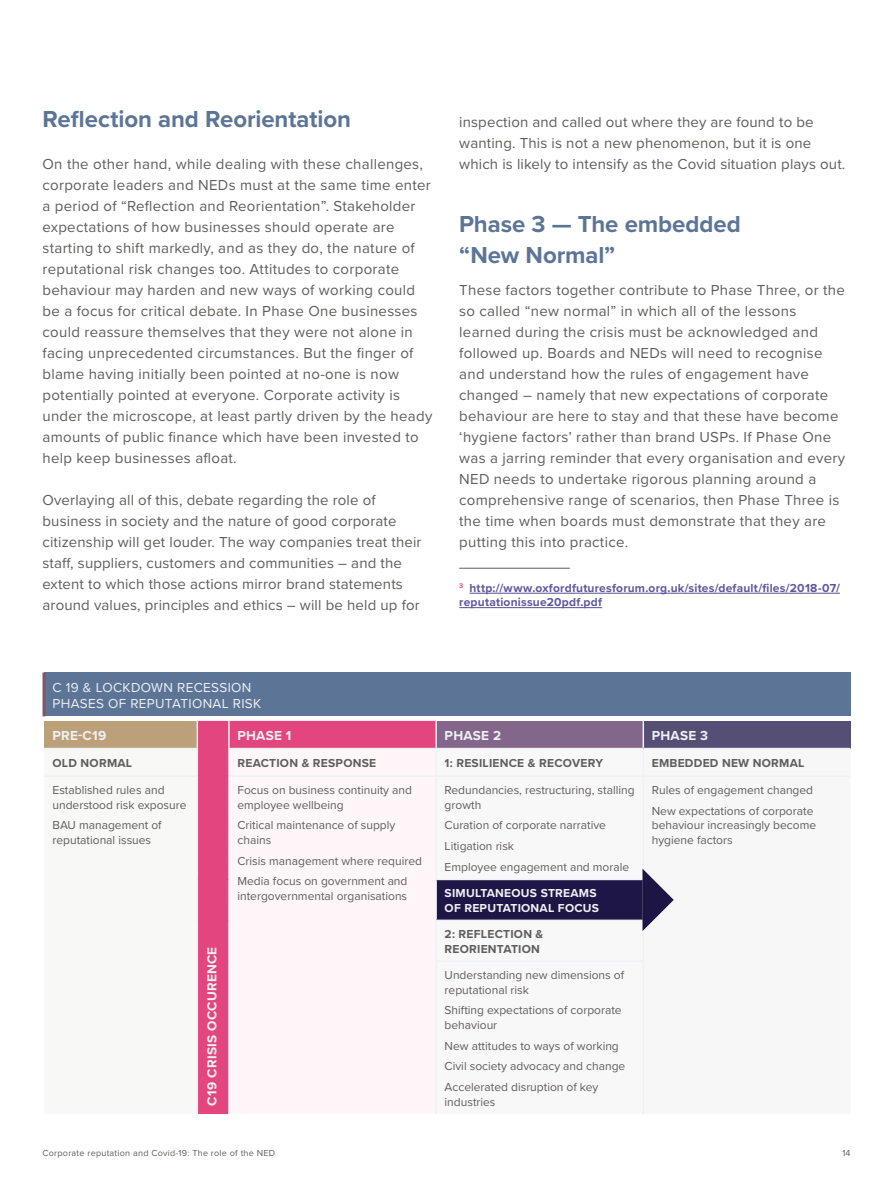
<style>
.page{position:relative;width:893px;height:1188px;background:#fff}
.page>*{position:absolute;margin:0;border:0;box-sizing:border-box;transform-origin:0 0}
.t1{font:700 24px/31.5px "Proxima Nova";letter-spacing:-.005em;color:#5c7597}
.t2{font:15px/21px "Proxima Nova";letter-spacing:.02em;color:#605d5a}
.t3{font:13.5px/16.2px "Proxima Nova";letter-spacing:.025em;color:#eff1f5}
.t4{font:700 13.5px "Proxima Nova";letter-spacing:.02em;color:#eff1f5}
.t5{font:12px/14.4px "Proxima Nova";color:#605d5a}
.t6{font:700 12px/14.4px "Proxima Nova";letter-spacing:.02em;color:#5f589d}
.t7{font:700 12px/14.4px "Proxima Nova";letter-spacing:.02em;color:#605d5a}
.t8{font:700 12px/14.4px "Proxima Nova";letter-spacing:.02em;color:#eff1f5}
.t9{font:9px "Proxima Nova";letter-spacing:.03em;color:#605d5a}
</style>
<div class="page">
<hr style="left:469px;top:593px;width:371px;height:1px;background:#5f589d">
<hr style="left:459px;top:607px;width:143px;height:1px;background:#5f589d">
<hr style="left:459px;top:568px;width:111px;height:1px;background:#605d5a">
<div style="left:44px;top:673px;width:806px;height:43px;background:#5c7597"></div>
<div style="left:44px;top:721px;width:153px;height:28px;background:#bca079"></div>
<div style="left:198px;top:721px;width:237px;height:393px;background:#e3467e"></div>
<div style="left:436px;top:721px;width:207px;height:28px;background:#83668b"></div>
<div style="left:643px;top:721px;width:207px;height:28px;background:#564f75"></div>
<svg style="left:196px;top:749px;width:1px;height:365px"></svg>
<div style="left:230px;top:749px;width:205px;height:365px;background:#fef6f9"></div>
<div style="left:436px;top:879px;width:207px;height:41px;background:#1e1646"></div>
<hr style="left:228px;top:721px;width:2px;height:27px;background:#eff1f5">
<hr style="left:435px;top:721px;width:2px;height:27px;background:#eff1f5">
<hr style="left:642px;top:721px;width:2px;height:27px;background:#eff1f5">
<hr style="left:44px;top:748px;width:154px;height:1px;background:#eff1f5">
<svg style="left:197px;top:721px;width:1px;height:54px"></svg>
<hr style="left:228px;top:748px;width:208px;height:1px;background:#eff1f5">
<hr style="left:228px;top:749px;width:2px;height:26px;background:#eff1f5">
<hr style="left:436px;top:748px;width:207px;height:1px;background:#eff1f5">
<hr style="left:435px;top:749px;width:2px;height:26px;background:#eff1f5">
<hr style="left:643px;top:748px;width:207px;height:1px;background:#eff1f5">
<hr style="left:642px;top:749px;width:2px;height:26px;background:#eff1f5">
<hr style="left:44px;top:775px;width:154px;height:2px;background:#eff1f5">
<hr style="left:197px;top:777px;width:1px;height:102px;background:#eff1f5">
<hr style="left:197px;top:879px;width:1px;height:41px;background:#eff1f5">
<hr style="left:197px;top:920px;width:1px;height:41px;background:#eff1f5">
<hr style="left:197px;top:961px;width:1px;height:153px;background:#eff1f5">
<hr style="left:228px;top:775px;width:208px;height:2px;background:#eff1f5">
<hr style="left:228px;top:777px;width:2px;height:102px;background:#eff1f5">
<hr style="left:228px;top:879px;width:2px;height:41px;background:#eff1f5">
<hr style="left:228px;top:920px;width:2px;height:41px;background:#eff1f5">
<hr style="left:228px;top:961px;width:2px;height:153px;background:#eff1f5">
<hr style="left:436px;top:775px;width:207px;height:2px;background:#eff1f5">
<hr style="left:435px;top:777px;width:2px;height:102px;background:#eff1f5">
<hr style="left:643px;top:775px;width:207px;height:2px;background:#eff1f5">
<hr style="left:642px;top:777px;width:2px;height:102px;background:#eff1f5">
<hr style="left:435px;top:879px;width:209px;height:1px;background:#eff1f5">
<hr style="left:435px;top:880px;width:2px;height:40px;background:#eff1f5">
<hr style="left:435px;top:920px;width:209px;height:1px;background:#eff1f5">
<hr style="left:435px;top:921px;width:2px;height:39px;background:#eff1f5">
<hr style="left:642px;top:921px;width:2px;height:39px;background:#eff1f5">
<hr style="left:435px;top:960px;width:209px;height:2px;background:#eff1f5">
<hr style="left:435px;top:962px;width:2px;height:152px;background:#eff1f5">
<hr style="left:642px;top:962px;width:2px;height:152px;background:#eff1f5">
<hr style="left:43px;top:673px;width:3px;height:43px;background:#7f556a">
<svg style="left:642px;top:869px;width:32px;height:62px"></svg>
<h1 class="t1" style="left:43px;top:102px;width:310px">Reflection and Reorientation</h1>
<p class="t2" style="left:43px;top:152px;width:391px">On the other hand, while dealing with these challenges, corporate leaders and NEDs must at the same time enter a period of “Reflection and Reorientation”. Stakeholder expectations of how businesses should operate are starting to shift markedly, and as they do, the nature of reputational risk changes too. Attitudes to corporate behaviour may harden and new ways of working could be a focus for critical debate. In Phase One businesses could reassure themselves that they were not alone in facing unprecedented circumstances. But the finger of blame having initially been pointed at no-one is now potentially pointed at everyone. Corporate activity is under the microscope, at least partly driven by the heady amounts of public finance which have been invested to help keep businesses afloat.</p>
<p class="t2" style="left:43px;top:488px;width:380px">Overlaying all of this, debate regarding the role of business in society and the nature of good corporate citizenship will get louder. The way companies treat their staff, suppliers, customers and communities – and the extent to which those actions mirror brand statements around values, principles and ethics – will be held up for</p>
<p class="t2" style="left:459px;top:110px;width:388px">inspection and called out where they are found to be wanting. This is not a new phenomenon, but it is one which is likely to intensify as the Covid situation plays out.</p>
<h1 class="t1" style="left:459px;top:207px;width:283px">Phase 3 — The embedded “New Normal”</h1>
<p class="t2" style="left:459px;top:278px;width:387px">These factors together contribute to Phase Three, or the so called “new normal” in which all of the lessons learned during the crisis must be acknowledged and followed up. Boards and NEDs will need to recognise and understand how the rules of engagement have changed – namely that new expectations of corporate behaviour are here to stay and that these have become ‘hygiene factors’ rather than brand USPs. If Phase One was a jarring reminder that every organisation and every NED needs to undertake rigorous planning around a comprehensive range of scenarios, then Phase Three is the time when boards must demonstrate that they are putting this into practice.</p>
<p class="t6" style="left:459px;top:580px;width:382px"><sup>3</sup> http://www.oxfordfuturesforum.org.uk/sites/default/files/2018-07/ reputationissue20pdf.pdf</p>
<p class="t3" style="left:53px;top:678px;width:210px">C 19 &amp; LOCKDOWN RECESSION<br>PHASES OF REPUTATIONAL RISK</p>
<p class="t4" style="left:53px;top:725px;width:55px">PRE-C19</p>
<p class="t4" style="left:237px;top:725px;width:56px">PHASE 1</p>
<p class="t4" style="left:445px;top:725px;width:58px">PHASE 2</p>
<p class="t4" style="left:652px;top:725px;width:58px">PHASE 3</p>
<p class="t7" style="left:53px;top:755px;width:81px">OLD NORMAL</p>
<p class="t7" style="left:237px;top:755px;width:140px">REACTION &amp; RESPONSE</p>
<p class="t7" style="left:445px;top:755px;width:160px">1: RESILIENCE &amp; RECOVERY</p>
<p class="t7" style="left:652px;top:755px;width:154px">EMBEDDED NEW NORMAL</p>
<p class="t5" style="left:53px;top:782px;width:136px">Established rules and understood risk exposure</p>
<p class="t5" style="left:53px;top:818px;width:111px">BAU management of reputational issues</p>
<p class="t5" style="left:652px;top:779px;width:163px;line-height:20.9px">Rules of engagement changed<br>New expectations of corporate</p>
<p class="t5" style="left:652px;top:818px;width:166px">behaviour increasingly become hygiene factors</p>
<p class="t5" style="left:237px;top:782px;width:176px">Focus on business continuity and employee wellbeing</p>
<p class="t5" style="left:237px;top:818px;width:159px">Critical maintenance of supply chains</p>
<p class="t5" style="left:237px;top:850px;width:186px;line-height:20.7px">Crisis management where required<br>Media focus on government and</p>
<p class="t5" style="left:237px;top:888px;width:171px">intergovernmental organisations</p>
<p class="t5" style="left:445px;top:782px;width:192px">Redundancies, restructuring, stalling growth</p>
<p class="t5" style="left:445px;top:814px;width:186px;line-height:20.9px">Curation of corporate narrative<br>Litigation risk<br>Employee engagement and morale</p>
<p class="t8" style="left:445px;top:886px;width:156px">SIMULTANEOUS STREAMS<br>OF REPUTATIONAL FOCUS</p>
<p class="t7" style="left:445px;top:927px;width:100px">2: REFLECTION &amp;<br>REORIENTATION</p>
<p class="t5" style="left:445px;top:967px;width:181px">Understanding new dimensions of reputational risk</p>
<p class="t5" style="left:445px;top:1003px;width:179px">Shifting expectations of corporate behaviour</p>
<p class="t5" style="left:445px;top:1035px;width:182px;line-height:20.9px">New attitudes to ways of working<br>Civil society advocacy and change<br>Accelerated disruption of key</p>
<p class="t5" style="left:445px;top:1094px;width:52px">industries</p>
<p class="t4" style="left:202px;top:1106px;width:160px;rotate:-90deg">C19 CRISIS OCCURENCE</p>
<p class="t9" style="left:43px;top:1146px;width:234px">Corporate reputation and Covid-19: The role of the NED</p>
<p class="t9" style="left:842px;top:1146px;width:10px">14</p>
</div>
